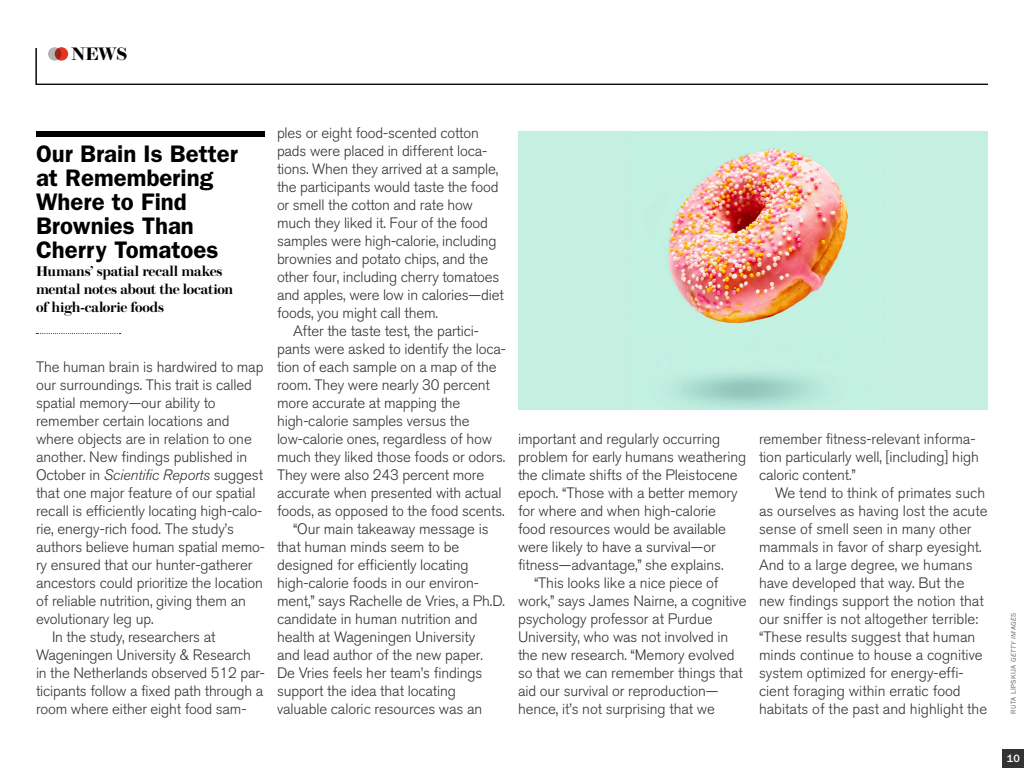
<style>
.page{position:relative;width:1024px;height:768px;background:#fff}
.page>*{position:absolute;margin:0;border:0;box-sizing:border-box;transform-origin:0 0}
.t1{font:600 24px/24px "ITC Franklin Gothic Std";color:#000}
.t2{font:600 18px "Brunel Deck";color:#000}
.t3{font:300 15px/18px "Akzidenz Grotesk BQ";letter-spacing:-.005em;color:#333}
.t4{font:italic 300 15px "Akzidenz Grotesk BQ";letter-spacing:-.005em;color:#333}
.t5{font:600 14px/18px "Brunel Deck";letter-spacing:-.015em;color:#000}
.t6{font:500 11px "ITC Franklin Gothic Std";color:#fff}
.t7{font:7px "ITC Franklin Gothic Std";letter-spacing:.06em;color:#666}
.s1{font-style:normal}
.s2{font-style:italic}
</style>
<div class="page">
<div style="left:1003px;top:749px;width:21px;height:19px;background:#333"></div>
<svg style="left:36px;top:48px;width:952px;height:37px"></svg>
<div style="left:36px;top:131px;width:229px;height:6px;background:#000"></div>
<svg style="left:36px;top:333px;width:85px;height:1px"></svg>
<img style="left:518px;top:132px;width:470px;height:278px">
<div style="left:48px;top:47px;width:13px;height:14px;background:#b3b3b3;border-radius:50%"></div>
<svg style="left:55px;top:47px;width:13px;height:14px"></svg>
<p class="t2" style="left:71px;top:44px;width:58px">NEWS</p>
<h1 class="t1" style="left:36px;top:142px;width:204px">Our Brain Is Better at Remembering<br>Where to Find<br>Brownies Than<br>Cherry Tomatoes</h1>
<p class="t5" style="left:36px;top:263px;width:199px">Humans’ spatial recall makes mental notes about the location of high-calorie foods</p>
<p class="t3" style="left:36px;top:358px;width:229px">The human brain is hardwired to map</p>
<p class="t3" style="left:36px;top:376px;width:218px">our surroundings. This trait is called</p>
<p class="t3" style="left:36px;top:394px;width:181px">spatial memory—our ability to</p>
<p class="t3" style="left:36px;top:412px;width:195px">remember certain locations and</p>
<p class="t3" style="left:36px;top:430px;width:217px">where objects are in relation to one</p>
<p class="t3" style="left:36px;top:448px;width:213px">another. New findings published in</p>
<p class="t4" style="left:36px;top:466px;width:229px"><span class="s1">October in</span> Scientific Reports <span class="s1">suggest</span></p>
<p class="t3" style="left:36px;top:484px;width:221px">that one major feature of our spatial</p>
<p class="t3" style="left:36px;top:502px;width:228px">recall is efficiently locating high-calo-</p>
<p class="t3" style="left:36px;top:520px;width:200px">rie, energy-rich food. The study’s</p>
<p class="t3" style="left:36px;top:538px;width:231px">authors believe human spatial memo-</p>
<p class="t3" style="left:36px;top:556px;width:218px">ry ensured that our hunter-gatherer</p>
<p class="t3" style="left:36px;top:574px;width:229px">ancestors could prioritize the location</p>
<p class="t3" style="left:36px;top:592px;width:212px">of reliable nutrition, giving them an</p>
<p class="t3" style="left:36px;top:610px;width:119px">evolutionary leg up.</p>
<p class="t3" style="left:52px;top:628px;width:165px">In the study, researchers at</p>
<p class="t3" style="left:36px;top:646px;width:217px">Wageningen University &amp; Research</p>
<p class="t3" style="left:36px;top:664px;width:231px">in the Netherlands observed 512 par-</p>
<p class="t3" style="left:36px;top:682px;width:229px">ticipants follow a fixed path through a</p>
<p class="t3" style="left:36px;top:700px;width:212px">room where either eight food sam-</p>
<p class="t3" style="left:277px;top:124px;width:203px">ples or eight food-scented cotton</p>
<p class="t3" style="left:277px;top:142px;width:212px">pads were placed in different loca-</p>
<p class="t3" style="left:277px;top:160px;width:223px">tions. When they arrived at a sample,</p>
<p class="t3" style="left:277px;top:178px;width:223px">the participants would taste the food</p>
<p class="t3" style="left:277px;top:196px;width:197px">or smell the cotton and rate how</p>
<p class="t3" style="left:277px;top:214px;width:213px">much they liked it. Four of the food</p>
<p class="t3" style="left:277px;top:232px;width:221px">samples were high-calorie, including</p>
<p class="t3" style="left:277px;top:250px;width:213px">brownies and potato chips, and the</p>
<p class="t3" style="left:277px;top:268px;width:224px">other four, including cherry tomatoes</p>
<p class="t3" style="left:277px;top:286px;width:228px">and apples, were low in calories—diet</p>
<p class="t3" style="left:277px;top:304px;width:162px">foods, you might call them.</p>
<p class="t3" style="left:293px;top:322px;width:188px">After the taste test, the partici-</p>
<p class="t3" style="left:277px;top:340px;width:231px">pants were asked to identify the loca-</p>
<p class="t3" style="left:277px;top:358px;width:221px">tion of each sample on a map of the</p>
<p class="t3" style="left:277px;top:376px;width:214px">room. They were nearly 30 percent</p>
<p class="t3" style="left:277px;top:394px;width:185px">more accurate at mapping the</p>
<p class="t3" style="left:277px;top:412px;width:194px">high-calorie samples versus the</p>
<p class="t3" style="left:277px;top:430px;width:217px">low-calorie ones, regardless of how</p>
<p class="t3" style="left:277px;top:448px;width:230px">much they liked those foods or odors.</p>
<p class="t3" style="left:277px;top:466px;width:209px">They were also 243 percent more</p>
<p class="t3" style="left:277px;top:484px;width:226px">accurate when presented with actual</p>
<p class="t3" style="left:277px;top:502px;width:229px">foods, as opposed to the food scents.</p>
<p class="t3" style="left:293px;top:520px;width:197px">“Our main takeaway message is</p>
<p class="t3" style="left:277px;top:538px;width:184px">that human minds seem to be</p>
<p class="t3" style="left:277px;top:556px;width:193px">designed for efficiently locating</p>
<p class="t3" style="left:277px;top:574px;width:203px">high-calorie foods in our environ-</p>
<p class="t3" style="left:277px;top:592px;width:230px">ment,” says Rachelle de Vries, a Ph.D.</p>
<p class="t3" style="left:277px;top:610px;width:202px">candidate in human nutrition and</p>
<p class="t3" style="left:277px;top:628px;width:200px">health at Wageningen University</p>
<p class="t3" style="left:277px;top:646px;width:207px">and lead author of the new paper.</p>
<p class="t3" style="left:277px;top:664px;width:207px">De Vries feels her team’s findings</p>
<p class="t3" style="left:277px;top:682px;width:181px">support the idea that locating</p>
<p class="t3" style="left:277px;top:700px;width:207px">valuable caloric resources was an</p>
<p class="t3" style="left:518px;top:430px;width:204px">important and regularly occurring</p>
<p class="t3" style="left:518px;top:448px;width:230px">problem for early humans weathering</p>
<p class="t3" style="left:518px;top:466px;width:221px">the climate shifts of the Pleistocene</p>
<p class="t3" style="left:518px;top:484px;width:221px">epoch. “Those with a better memory</p>
<p class="t3" style="left:518px;top:502px;width:200px">for where and when high-calorie</p>
<p class="t3" style="left:518px;top:520px;width:210px">food resources would be available</p>
<p class="t3" style="left:518px;top:538px;width:199px">were likely to have a survival—or</p>
<p class="t3" style="left:518px;top:556px;width:207px">fitness—advantage,” she explains.</p>
<p class="t3" style="left:534px;top:574px;width:186px">“This looks like a nice piece of</p>
<p class="t3" style="left:518px;top:592px;width:230px">work,” says James Nairne, a cognitive</p>
<p class="t3" style="left:518px;top:610px;width:196px">psychology professor at Purdue</p>
<p class="t3" style="left:518px;top:628px;width:212px">University, who was not involved in</p>
<p class="t3" style="left:518px;top:646px;width:218px">the new research. “Memory evolved</p>
<p class="t3" style="left:518px;top:664px;width:227px">so that we can remember things that</p>
<p class="t3" style="left:518px;top:682px;width:202px">aid our survival or reproduction—</p>
<p class="t3" style="left:518px;top:700px;width:198px">hence, it’s not surprising that we</p>
<p class="t3" style="left:759px;top:430px;width:221px">remember fitness-relevant informa&shy;tion particularly well, [including] high caloric content.”</p>
<p class="t3" style="left:759px;top:484px;width:230px;text-indent:16px">We tend to think of primates such as ourselves as having lost the acute sense of smell seen in many other mammals in favor of sharp eyesight.<br>And to a large degree, we humans have developed that way. But the new findings support the notion that our sniffer is not altogether terrible: “These results suggest that human minds continue to house a cognitive system optimized for energy-effi&shy;cient foraging within erratic food habitats of the past and highlight the</p>
<p class="t7" style="left:1009px;top:714px;width:102px;rotate:-90deg">RUTA LIPSKIJA <span class="s2">GETTY IMAGES</span></p>
<p class="t6" style="left:1007px;top:752px;width:14px">10</p>
</div>
